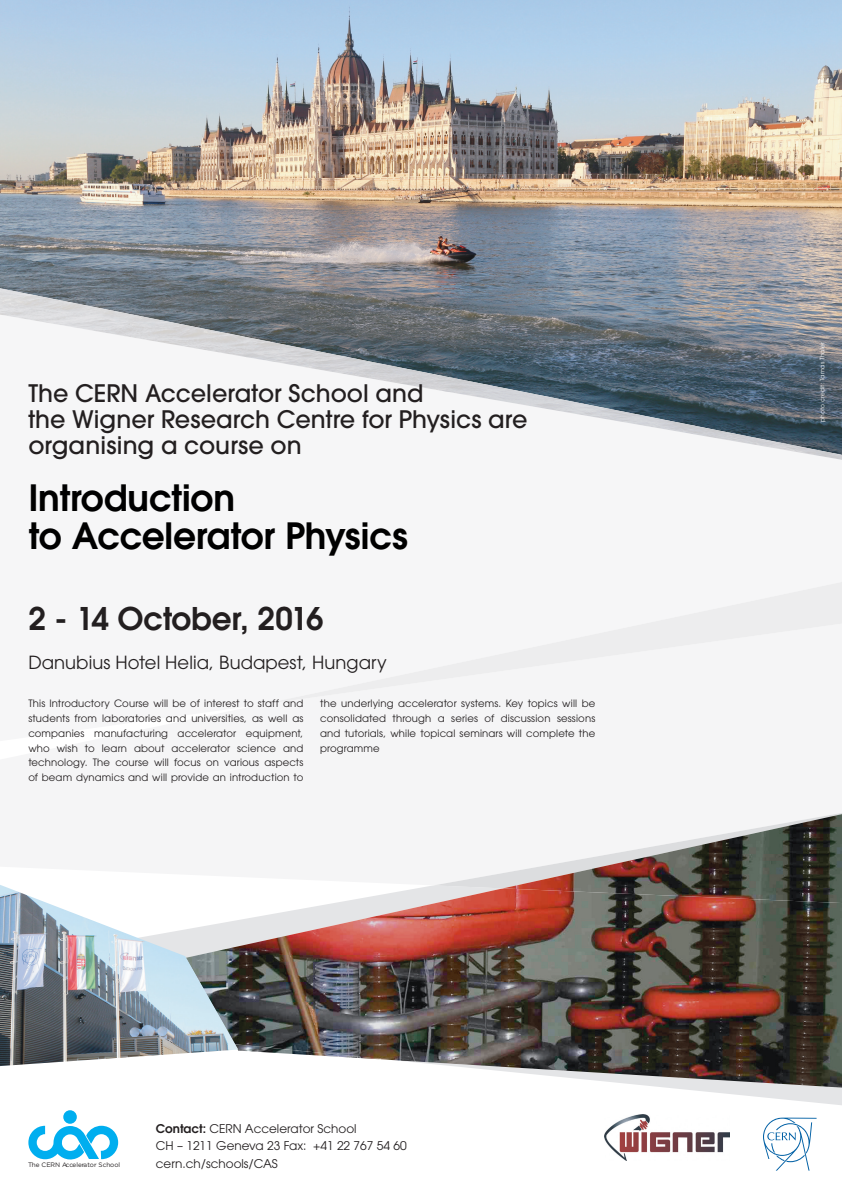
<style>
.page{position:relative;width:842px;height:1191px;background:#fff}
.page>*{position:absolute;margin:0;border:0;box-sizing:border-box;transform-origin:0 0}
.t1{font:600 36px/38px "Avant Garde";letter-spacing:-.01em;color:#000}
.t2{font:600 31.1px "Avant Garde";letter-spacing:-.01em;color:#231f20}
.t3{font:500 24px/26px "Avant Garde";color:#231f20}
.t4{font:18px "Avant Garde";letter-spacing:.005em;color:#231f20}
.t5{font:12px/17.5px "Avant Garde";color:#231f20}
.t6{font:10.1px/14.8px "Avant Garde";letter-spacing:.01em;color:#231f20;text-align:justify}
.t7{font:6.4px "Gotham";color:#231f20}
.t8{font:6px "Avant Garde";letter-spacing:.03em;color:#fff}
.s1{font-weight:600}
</style>
<div class="page">
<img style="left:0;top:0;width:842px;height:315px">
<div style="left:63px;top:1110px;width:14px;height:13px;background:#00aeef;border-radius:50%"></div>
<svg style="left:28px;top:1125px;width:90px;height:35px"></svg>
<img style="left:604px;top:1114px;width:125px;height:46px">
<svg style="left:763px;top:1117px;width:53px;height:53px"></svg>
<svg style="left:421px;top:885px;width:421px;height:220px"></svg>
<img style="left:238px;top:888px;width:604px;height:199px">
<img style="left:0;top:885px;width:238px;height:181px">
<svg style="left:174px;top:315px;width:668px;height:110px"></svg>
<img style="left:0;top:288px;width:174px;height:35px">
<img style="left:44px;top:322px;width:304px;height:35px">
<img style="left:244px;top:357px;width:278px;height:34px">
<img style="left:443px;top:391px;width:253px;height:35px">
<img style="left:643px;top:425px;width:199px;height:35px">
<svg style="left:433px;top:813px;width:409px;height:75px"></svg>
<img style="left:503px;top:814px;width:339px;height:89px">
<div style="left:263px;top:582px;width:579px;height:123px;background:#f5f5f6"></div>
<h3 class="t3" style="left:28px;top:380px;width:501px">The CERN Accelerator School and<br>the Wigner Research Centre for Physics are organising a course on</h3>
<h1 class="t1" style="left:28px;top:478px;width:381px">Introduction<br>to Accelerator Physics</h1>
<h2 class="t2" style="left:28px;top:598px;width:297px">2 - 14 October, 2016</h2>
<h3 class="t4" style="left:28px;top:652px;width:360px">Danubius Hotel Helia, Budapest, Hungary</h3>
<p class="t6" style="left:28px;top:696px;width:277px">This Introductory Course will be of interest to staff and students from laboratories and universities, as well as companies manufacturing accelerator equipment, who wish to learn about accelerator science and technology. The course will focus on various aspects of beam dynamics and will provide an introduction to</p>
<p class="t6" style="left:320px;top:696px;width:277px">the underlying accelerator systems. Key topics will be consolidated through a series of discussion sessions and tutorials, while topical seminars will complete the programme</p>
<p class="t5" style="left:156px;top:1119px;width:252px"><span class="s1">Contact:</span> CERN Accelerator School<br>CH – 1211 Geneva 23 Fax: +41 22 767 54 60</p>
<p class="t7" style="left:28px;top:1161px;width:94px">The CERN Accelerator School</p>
<p class="t5" style="left:156px;top:1154px;width:124px">cern.ch/schools/CAS</p>
<p class="t8" style="left:819px;top:422px;width:81px;rotate:-90deg">photo credit: Tamas Thaler</p>
</div>
